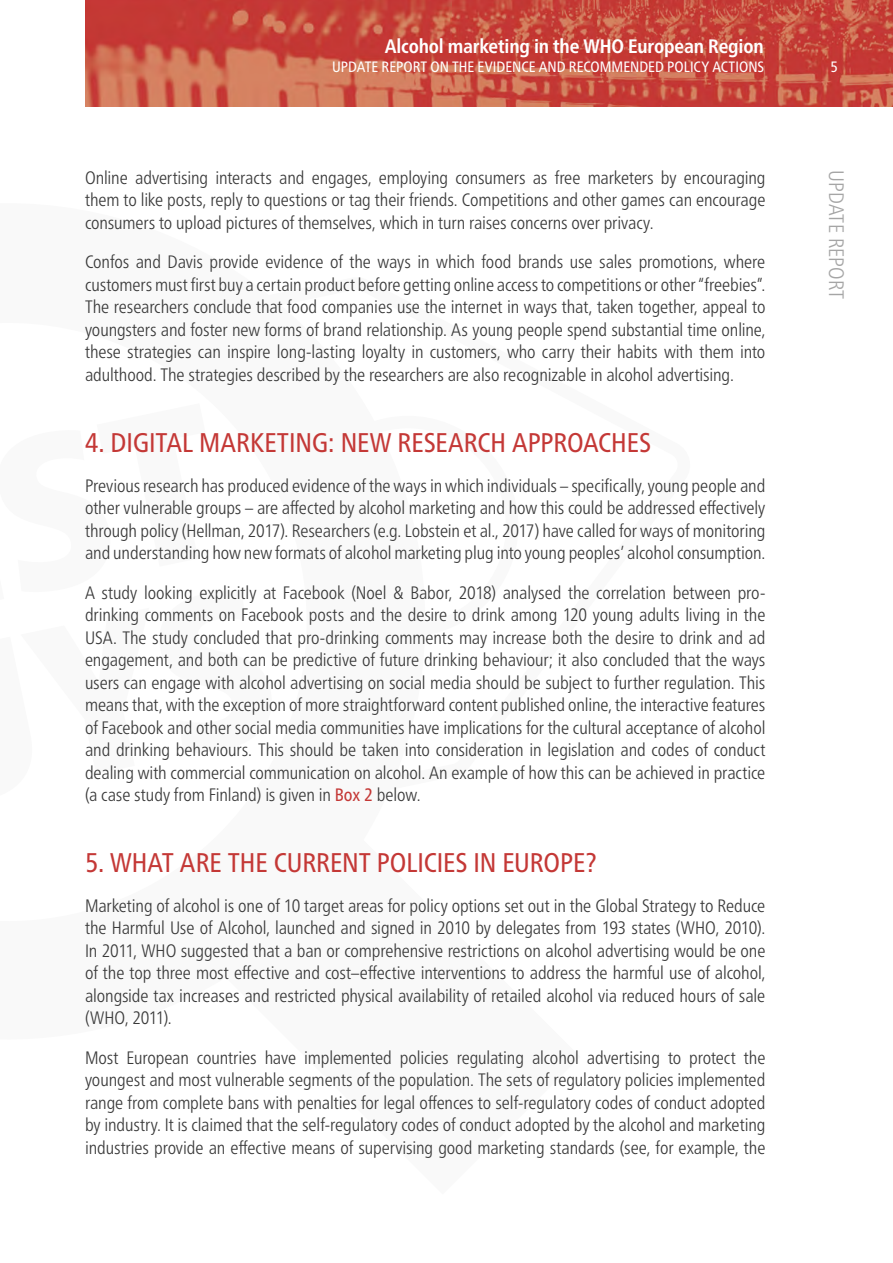
<style>
.page{position:relative;width:893px;height:1263px;background:#fff}
.page>*{position:absolute;margin:0;border:0;box-sizing:border-box;transform-origin:0 0}
.Main_text{font:condensed 27px "Frutiger Neue LTW1 G";letter-spacing:-.005em;color:#c43836}
.t1{font:300 condensed 21px "Frutiger Neue LTW1 G";letter-spacing:.005em;color:#a5a5a5}
.t2{font:700 condensed 19.5px "Frutiger Neue LTW1 G";letter-spacing:-.01em;color:#fff}
.Main_text-2{font:300 condensed 18px/22.5px "Frutiger Neue LTW1 G";letter-spacing:-.005em;color:#393939;text-align:justify}
.t3{font:condensed 15px "Frutiger Neue LTW1 G";color:#fff}
.s1{font-weight:400;color:#c43836}
</style>
<div class="page">
<img style="left:85px;top:0;width:808px;height:106px">
<p class="t2" style="left:385px;top:31px;width:380px">Alcohol marketing in the WHO European Region</p>
<p class="t3" style="left:332px;top:58px;width:434px">UPDATE REPORT ON THE EVIDENCE AND RECOMMENDED POLICY ACTIONS</p>
<p class="Main_text-2" style="left:85px;top:166px;width:682px">Online advertising interacts and engages, employing consumers as free marketers by encouraging them to like posts, reply to questions or tag their friends. Competitions and other games can encourage consumers to upload pictures of themselves, which in turn raises concerns over privacy.</p>
<p class="Main_text-2" style="left:85px;top:251px;width:682px">Confos and Davis provide evidence of the ways in which food brands use sales promotions, where customers must first buy a certain product before getting online access to competitions or other “freebies”.<br>The researchers conclude that food companies use the internet in ways that, taken together, appeal to youngsters and foster new forms of brand relationship. As young people spend substantial time online, these strategies can inspire long-lasting loyalty in customers, who carry their habits with them into adulthood. The strategies described by the researchers are also recognizable in alcohol advertising.</p>
<p class="Main_text" style="left:85px;top:427px;width:567px">4. DIGITAL MARKETING: NEW RESEARCH APPROACHES</p>
<p class="Main_text-2" style="left:85px;top:474px;width:682px">Previous research has produced evidence of the ways in which individuals – specifically, young people and other vulnerable groups – are affected by alcohol marketing and how this could be addressed effectively through policy (Hellman, 2017). Researchers (e.g. Lobstein et al., 2017) have called for ways of monitoring and understanding how new formats of alcohol marketing plug into young peoples’ alcohol consumption.</p>
<p class="Main_text-2" style="left:85px;top:581px;width:682px">A study looking explicitly at Facebook (Noel &amp; Babor, 2018) analysed the correlation between pro&shy;drinking comments on Facebook posts and the desire to drink among 120 young adults living in the USA. The study concluded that pro-drinking comments may increase both the desire to drink and ad engagement, and both can be predictive of future drinking behaviour; it also concluded that the ways users can engage with alcohol advertising on social media should be subject to further regulation. This means that, with the exception of more straightforward content published online, the interactive features of Facebook and other social media communities have implications for the cultural acceptance of alcohol and drinking behaviours. This should be taken into consideration in legislation and codes of conduct dealing with commercial communication on alcohol. An example of how this can be achieved in practice (a case study from Finland) is given in <span class="s1">Box 2</span> below.</p>
<p class="Main_text" style="left:85px;top:847px;width:513px">5. WHAT ARE THE CURRENT POLICIES IN EUROPE?</p>
<p class="Main_text-2" style="left:85px;top:894px;width:682px">Marketing of alcohol is one of 10 target areas for policy options set out in the Global Strategy to Reduce the Harmful Use of Alcohol, launched and signed in 2010 by delegates from 193 states (WHO, 2010).<br>In 2011, WHO suggested that a ban or comprehensive restrictions on alcohol advertising would be one of the top three most effective and cost–effective interventions to address the harmful use of alcohol, alongside tax increases and restricted physical availability of retailed alcohol via reduced hours of sale (WHO, 2011).</p>
<p class="Main_text-2" style="left:85px;top:1046px;width:682px">Most European countries have implemented policies regulating alcohol advertising to protect the youngest and most vulnerable segments of the population. The sets of regulatory policies implemented range from complete bans with penalties for legal offences to self-regulatory codes of conduct adopted by industry. It is claimed that the self-regulatory codes of conduct adopted by the alcohol and marketing industries provide an effective means of supervising good marketing standards (see, for example, the</p>
<p class="t3" style="left:830px;top:58px;width:9px">5</p>
<p class="t1" style="left:849px;top:170px;width:131px;rotate:90deg">UPDATE REPORT</p>
</div>
